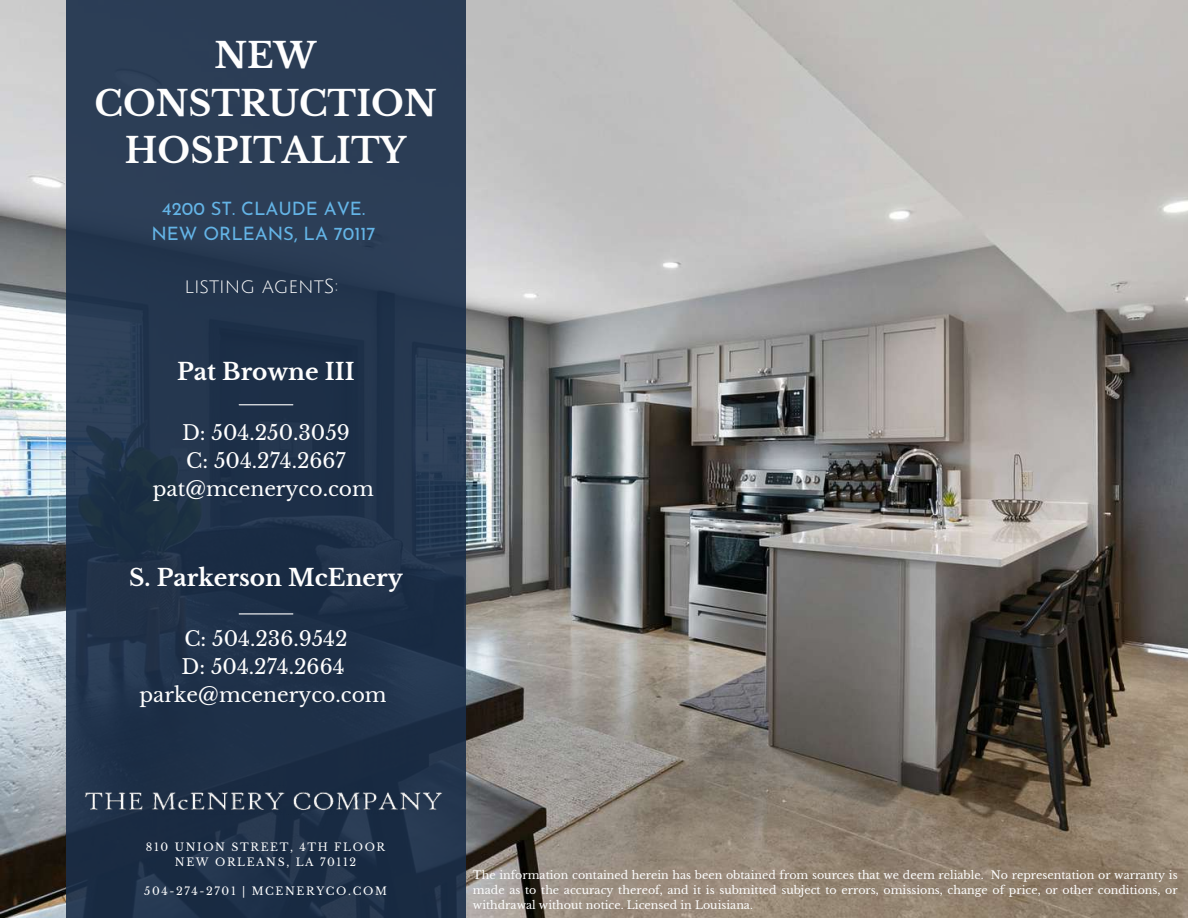
<style>
.page{position:relative;width:1188px;height:918px;background:#fff}
.page>*{position:absolute;margin:0;border:0;box-sizing:border-box;transform-origin:0 0}
.t1{font:700 34.8px/47.7px "Libre Baskerville";color:#fefefe;text-align:center}
.t2{font:700 23.25px "Libre Baskerville";color:#fefefe}
.t3{font:20.25px/28.2px "Libre Baskerville";color:#fefefe;text-align:center}
.t4{font:19.65px "Julius Sans One";color:#fefefe}
.t5{font:18.45px/24.9px "Josefin Sans";color:#64b4e6;text-align:center}
.t6{font:11.1px/14.7px "Libre Baskerville";color:#fefefe;text-align:justify}
.t7{font:10.95px/14.5px "Libre Baskerville";letter-spacing:.15em;color:#fefefe;text-align:center}
</style>
<div class="page">
<img style="left:0;top:0;width:1188px;height:918px">
<div style="left:66px;top:0;width:399px;height:918px;background:#23354e"></div>
<img style="left:85px;top:785px;width:358px;height:29px">
<hr style="left:239px;top:404px;width:54px;height:1px;background:#fff">
<hr style="left:239px;top:613px;width:54px;height:1px;background:#fff">
<h1 class="t1" style="left:94px;top:32px;width:344px">NEW<br>CONSTRUCTION<br>HOSPITALITY</h1>
<h3 class="t5" style="left:151px;top:198px;width:226px">4200 ST. CLAUDE AVE.<br>NEW ORLEANS, LA 70117</h3>
<h3 class="t4" style="left:185px;top:276px;width:156px">LISTING AGENTS:</h3>
<h2 class="t2" style="left:177px;top:358px;width:179px">Pat Browne III</h2>
<h3 class="t3" style="left:153px;top:419px;width:223px">D: 504.250.3059<br>C: 504.274.2667 pat@mceneryco.com</h3>
<h2 class="t2" style="left:129px;top:564px;width:275px">S. Parkerson McEnery</h2>
<h3 class="t3" style="left:140px;top:625px;width:249px">C: 504.236.9542<br>D: 504.274.2664 parke@mceneryco.com</h3>
<p class="t7" style="left:146px;top:840px;width:241px">810 UNION STREET, 4TH FLOOR<br>NEW ORLEANS, LA 70112</p>
<p class="t7" style="left:144px;top:884px;width:244px">504-274-2701 | MCENERYCO.COM</p>
<p class="t6" style="left:473px;top:868px;width:706px">The information contained herein has been obtained from sources that we deem reliable. No representation or warranty is made as to the accuracy thereof, and it is submitted subject to errors, omissions, change of price, or other conditions, or withdrawal without notice. Licensed in Louisiana.</p>
</div>
